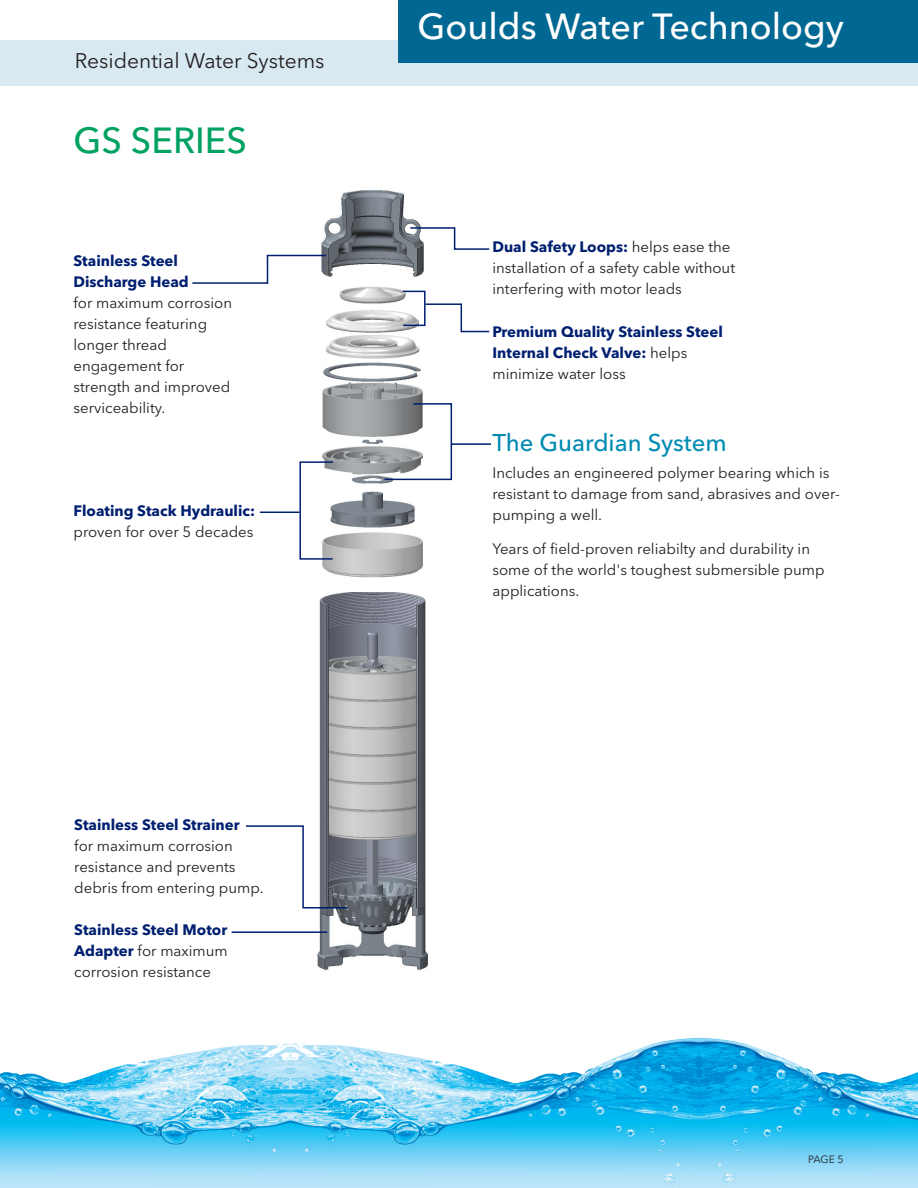
<style>
.page{position:relative;width:918px;height:1188px;background:#fff}
.page>*{position:absolute;margin:0;border:0;box-sizing:border-box;transform-origin:0 0}
.t1{font:500 36px "Avenir Next LT Pro";color:#fff}
.t2{font:500 36px "Avenir Next LT Pro";color:#00a261}
.t3{font:500 24px "Avenir Next LT Pro";color:#008bb3}
.t4{font:21px "Avenir Next LT Pro";color:#231f20}
.t5{font:15px/21px "Avenir Next LT Pro";color:#231f20}
.t6{font:700 15px/21px "Avenir Next LT Pro";color:#001f70}
.t7{font:10.5px "Avenir Next LT Pro";color:#231f20}
.s1{font-weight:700;color:#001f70}
.s2{font-weight:400;color:#231f20}
</style>
<div class="page">
<img style="left:317px;top:592px;width:111px;height:378px">
<img style="left:321px;top:190px;width:105px;height:388px">
<img style="left:0;top:1044px;width:290px;height:144px">
<img style="left:290px;top:1038px;width:628px;height:150px">
<hr style="left:232px;top:931px;width:95px;height:2px;background:#001f70">
<div style="left:299px;top:461px;width:35px;height:99px;border:2px solid #001f70"></div>
<div style="left:402px;top:291px;width:24px;height:35px;border:2px solid #001f70"></div>
<svg style="left:259px;top:511px;width:42px;height:4px"></svg>
<svg style="left:383px;top:402px;width:108px;height:79px"></svg>
<svg style="left:409px;top:226px;width:81px;height:25px"></svg>
<svg style="left:245px;top:825px;width:104px;height:84px"></svg>
<svg style="left:424px;top:303px;width:66px;height:30px"></svg>
<svg style="left:192px;top:254px;width:136px;height:31px"></svg>
<div style="left:0;top:40px;width:918px;height:46px;background:#d8e9f1"></div>
<div style="left:399px;top:0;width:519px;height:63px;background:#006893"></div>
<h3 class="t4" style="left:75px;top:49px;width:251px">Residential Water Systems</h3>
<p class="t2" style="left:74px;top:119px;width:175px">GS SERIES</p>
<p class="t5" style="left:74px;top:250px;width:160px"><span class="s1">Stainless Steel<br>Discharge Head<br></span>for maximum corrosion resistance featuring longer thread engagement for strength and improved serviceability.</p>
<p class="t6" style="left:74px;top:500px;width:183px">Floating Stack Hydraulic: <span class="s2">proven for over 5 decades</span></p>
<p class="t5" style="left:74px;top:815px;width:191px"><span class="s1">Stainless Steel Strainer<br></span>for maximum corrosion resistance and prevents debris from entering pump.</p>
<p class="t5" style="left:74px;top:919px;width:155px;text-align:justify"><span class="s1">Stainless Steel Motor Adapter</span> for maximum corrosion resistance</p>
<h1 class="t1" style="left:418px;top:5px;width:428px">Goulds Water Technology</h1>
<p class="t5" style="left:492px;top:237px;width:244px"><span class="s1">Dual Safety Loops:</span> helps ease the installation of a safety cable without interfering with motor leads</p>
<p class="t6" style="left:492px;top:322px;width:232px">Premium Quality Stainless Steel<br>Internal Check Valve: <span class="s2">helps minimize water loss</span></p>
<p class="t3" style="left:492px;top:428px;width:236px">The Guardian System</p>
<p class="t5" style="left:492px;top:462px;width:349px">Includes an engineered polymer bearing which is resistant to damage from sand, abrasives and over&shy;pumping a well.</p>
<p class="t5" style="left:492px;top:539px;width:334px">Years of field-proven reliabilty and durability in some of the world's toughest submersible pump applications.</p>
<p class="t7" style="left:808px;top:1153px;width:37px">PAGE 5</p>
</div>
